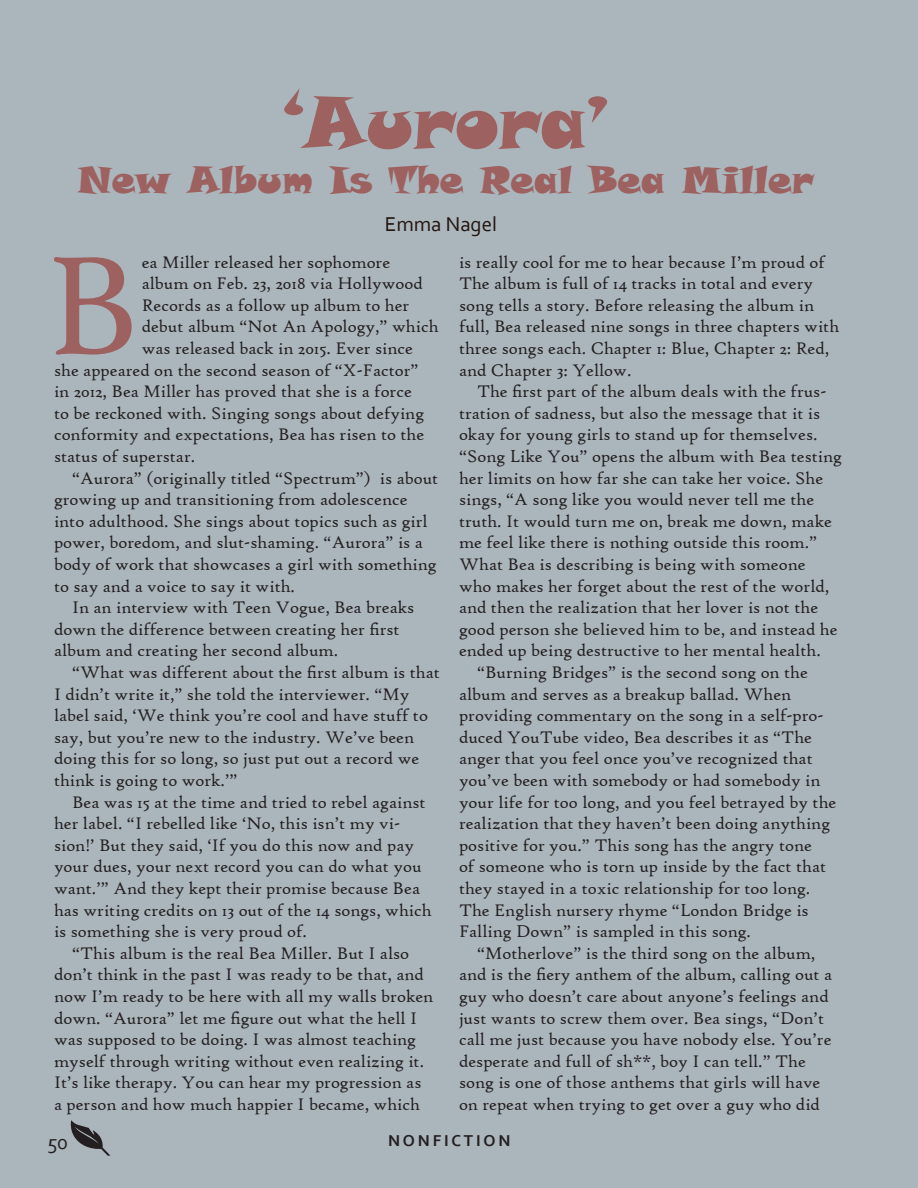
<style>
.page{position:relative;width:918px;height:1188px;background:#abb6bc}
.page>*{position:absolute;margin:0;border:0;box-sizing:border-box;transform-origin:0 0}
.t1{font:151.2px "High Tower Text";color:#9d6160}
.t2{font:72px "Snap ITC";color:#9d6160}
.t3{font:37.5px "Snap ITC";color:#9d6160}
.t4{font:21px "Corbel";color:#23150f}
.t5{font:21px "Corbel";color:#231f20}
.t6{font:18px/21.6px "High Tower Text";color:#231f20}
.t7{font:700 16.5px "Corbel";letter-spacing:.17em;color:#231f20}
</style>
<div class="page">
<svg style="left:70px;top:1120px;width:40px;height:36px"></svg>
<p class="t2" style="left:281px;top:75px;width:331px">‘Aurora’</p>
<p class="t3" style="left:77px;top:155px;width:738px">New Album Is The Real Bea Miller</p>
<p class="t4" style="left:385px;top:211px;width:114px">Emma Nagel</p>
<p class="t1" style="left:45px;top:218px;width:98px">B</p>
<p class="t6" style="left:142px;top:251px;width:250px">ea Miller released her sophomore</p>
<p class="t6" style="left:142px;top:273px;width:283px">album on Feb. 23, 2018 via Hollywood</p>
<p class="t6" style="left:142px;top:294px;width:269px">Records as a follow up album to her</p>
<p class="t6" style="left:142px;top:316px;width:298px">debut album “Not An Apology,” which</p>
<p class="t6" style="left:142px;top:337px;width:273px">was released back in 2015. Ever since</p>
<p class="t6" style="left:54px;top:359px;width:366px">she appeared on the second season of “X-Factor”</p>
<p class="t6" style="left:54px;top:381px;width:359px">in 2012, Bea Miller has proved that she is a force</p>
<p class="t6" style="left:54px;top:402px;width:372px">to be reckoned with. Singing songs about defying</p>
<p class="t6" style="left:54px;top:424px;width:372px">conformity and expectations, Bea has risen to the</p>
<p class="t6" style="left:54px;top:445px;width:143px">status of superstar.</p>
<p class="t6" style="left:54px;top:467px;width:386px;text-indent:18px">“Aurora” (originally titled “Spectrum”) is about growing up and transitioning from adolescence into adulthood. She sings about topics such as girl power, boredom, and slut-shaming. “Aurora” is a body of work that showcases a girl with something to say and a voice to say it with.</p>
<p class="t6" style="left:54px;top:597px;width:362px;text-indent:18px">In an interview with Teen Vogue, Bea breaks down the difference between creating her first album and creating her second album.</p>
<p class="t6" style="left:54px;top:661px;width:387px;text-indent:18px">“What was different about the first album is that I didn’t write it,” she told the interviewer. “My label said, ‘We think you’re cool and have stuff to say, but you’re new to the industry. We’ve been doing this for so long, so just put out a record we think is going to work.’”</p>
<p class="t6" style="left:54px;top:791px;width:379px;text-indent:18px">Bea was 15 at the time and tried to rebel against her label. “I rebelled like ‘No, this isn’t my vi&shy;sion!’ But they said, ‘If you do this now and pay your dues, your next record you can do what you want.’” And they kept their promise because Bea has writing credits on 13 out of the 14 songs, which is something she is very proud of.</p>
<p class="t6" style="left:54px;top:942px;width:381px;text-indent:18px">“This album is the real Bea Miller. But I also don’t think in the past I was ready to be that, and now I’m ready to be here with all my walls broken down. “Aurora” let me figure out what the hell I was supposed to be doing. I was almost teaching myself through writing without even realizing it.<br>It’s like therapy. You can hear my progression as a person and how much happier I became, which</p>
<p class="t6" style="left:459px;top:251px;width:382px">is really cool for me to hear because I’m proud of The album is full of 14 tracks in total and every song tells a story. Before releasing the album in full, Bea released nine songs in three chapters with three songs each. Chapter 1: Blue, Chapter 2: Red, and Chapter 3: Yellow.</p>
<p class="t6" style="left:459px;top:381px;width:369px;text-indent:18px">The first part of the album deals with the frus&shy;tration of sadness, but also the message that it is okay for young girls to stand up for themselves.</p>
<p class="t6" style="left:459px;top:445px;width:385px">“Song Like You” opens the album with Bea testing her limits on how far she can take her voice. She sings, “A song like you would never tell me the truth. It would turn me on, break me down, make me feel like there is nothing outside this room.” What Bea is describing is being with someone who makes her forget about the rest of the world, and then the realization that her lover is not the good person she believed him to be, and instead he ended up being destructive to her mental health.</p>
<p class="t6" style="left:459px;top:661px;width:379px;text-indent:18px">“Burning Bridges” is the second song on the album and serves as a breakup ballad. When providing commentary on the song in a self-pro&shy;duced YouTube video, Bea describes it as “The anger that you feel once you’ve recognized that you’ve been with somebody or had somebody in your life for too long, and you feel betrayed by the realization that they haven’t been doing anything positive for you.” This song has the angry tone<br>of someone who is torn up inside by the fact that they stayed in a toxic relationship for too long.<br>The English nursery rhyme “London Bridge is Falling Down” is sampled in this song.</p>
<p class="t6" style="left:459px;top:942px;width:375px;text-indent:18px">“Motherlove” is the third song on the album, and is the fiery anthem of the album, calling out a guy who doesn’t care about anyone’s feelings and just wants to screw them over. Bea sings, “Don’t call me just because you have nobody else. You’re desperate and full of sh**, boy I can tell.” The song is one of those anthems that girls will have on repeat when trying to get over a guy who did</p>
<p class="t5" style="left:47px;top:1129px;width:22px">50</p>
<p class="t7" style="left:388px;top:1130px;width:124px">NONFICTION</p>
</div>
